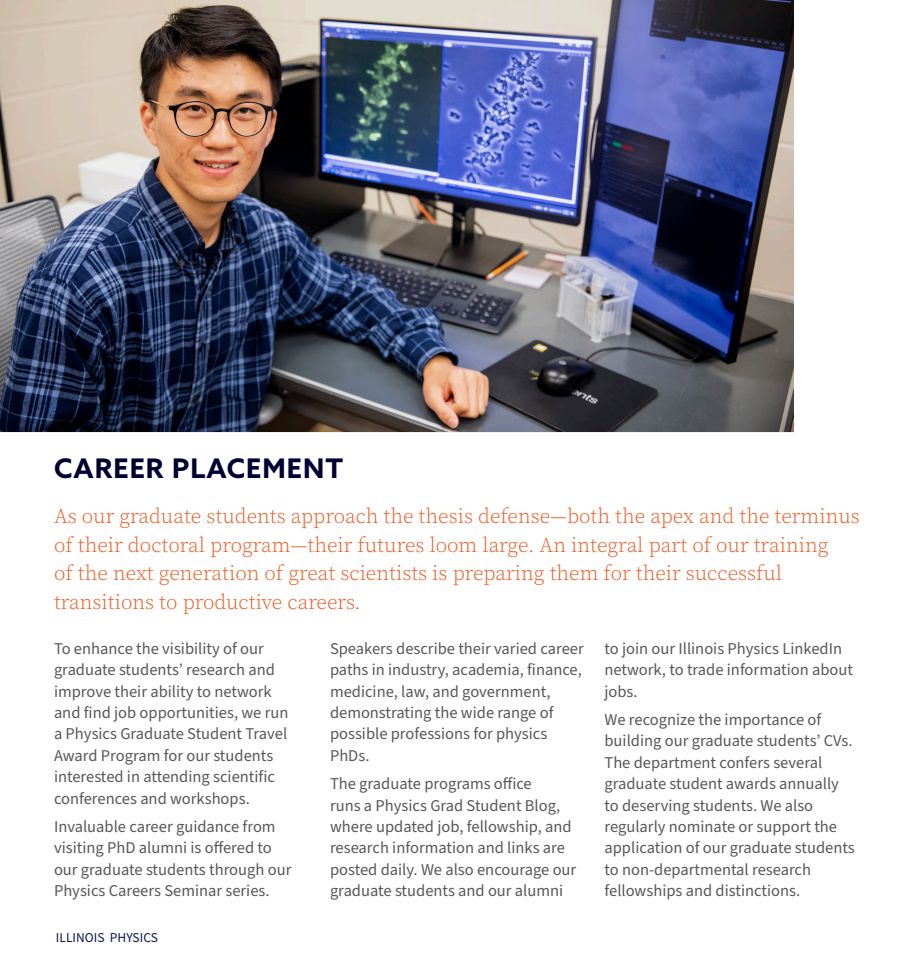
<style>
.page{position:relative;width:918px;height:972px;background:#fff}
.page>*{position:absolute;margin:0;border:0;box-sizing:border-box;transform-origin:0 0}
.H2-intro_text{font:700 27px "Azo Sans";letter-spacing:.04em;color:#000032}
.H2-intro_text-2{font:300 21px/28.5px "Source Serif Pro";color:#f15921}
.B1{font:16.5px/21.5px "Source Sans Pro";color:#57585a}
.t1{font:13.5px "Source Sans Pro";color:#091855}
</style>
<div class="page">
<img style="left:0;top:0;width:794px;height:432px">
<p class="H2-intro_text" style="left:54px;top:450px;width:291px">CAREER PLACEMENT</p>
<p class="H2-intro_text-2" style="left:54px;top:502px;width:807px">As our graduate students approach the thesis defense—both the apex and the terminus of their doctoral program—their futures loom large. An integral part of our training<br>of the next generation of great scientists is preparing them for their successful transitions to productive careers.</p>
<p class="B1" style="left:54px;top:638px;width:236px">To enhance the visibility of our graduate students’ research and improve their ability to network and find job opportunities, we run a Physics Graduate Student Travel<br>Award Program for our students interested in attending scientific conferences and workshops.</p>
<p class="B1" style="left:54px;top:816px;width:239px">Invaluable career guidance from visiting PhD alumni is offered to our graduate students through our Physics Careers Seminar series.</p>
<p class="t1" style="left:56px;top:929px;width:104px">ILLINOIS PHYSICS</p>
<p class="B1" style="left:330px;top:638px;width:255px">Speakers describe their varied career paths in industry, academia, finance, medicine, law, and government, demonstrating the wide range of possible professions for physics<br>PhDs.</p>
<p class="B1" style="left:330px;top:773px;width:248px">The graduate programs office<br>runs a Physics Grad Student Blog, where updated job, fellowship, and research information and links are posted daily. We also encourage our graduate students and our alumni</p>
<p class="B1" style="left:604px;top:638px;width:250px">to join our Illinois Physics LinkedIn network, to trade information about jobs.</p>
<p class="B1" style="left:604px;top:709px;width:252px">We recognize the importance of building our graduate students’ CVs.<br>The department confers several graduate student awards annually to deserving students. We also regularly nominate or support the application of our graduate students to non‑departmental research fellowships and distinctions.</p>
</div>
